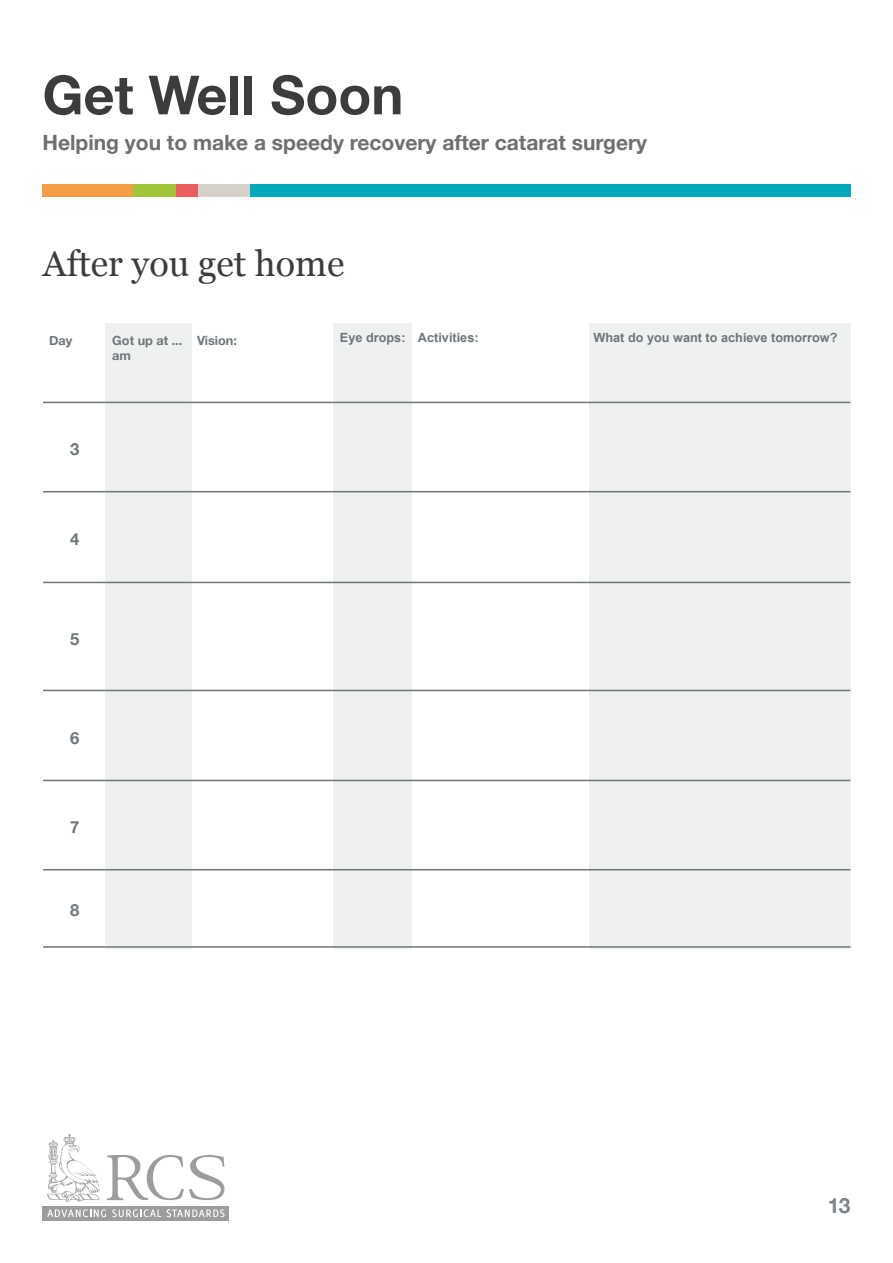
<style>
.page{position:relative;width:893px;height:1263px;background:#fff}
.page>*{position:absolute;margin:0;border:0;box-sizing:border-box;transform-origin:0 0}
.t1{font:700 54px "Helvetica Neue";color:#3c3c3b}
.t2{font:36px "Georgia";color:#3c3c3b}
.t3{font:700 21px "Helvetica Neue";color:#706f6f}
.t4{font:700 21px "Helvetica Neue";color:#7d8488}
.t5{font:700 16.65px "Helvetica Neue";color:#6e767a}
.t6{font:700 12.75px "Arial";color:#6e767a}
.t7{font:700 12.75px/15.3px "Helvetica Neue";color:#6e767a}
</style>
<div class="page">
<div style="left:250px;top:184px;width:600px;height:13px;background:#00a9bc"></div>
<div style="left:43px;top:184px;width:91px;height:13px;background:#f59d44"></div>
<div style="left:134px;top:184px;width:42px;height:13px;background:#9fc63b"></div>
<div style="left:197px;top:184px;width:53px;height:13px;background:#d6d1c8"></div>
<div style="left:176px;top:184px;width:21px;height:13px;background:#eb5c5f"></div>
<div style="left:43px;top:1206px;width:186px;height:14px;background:#9d9d9c"></div>
<svg style="left:47px;top:1209px;width:59px;height:8px"></svg>
<svg style="left:112px;top:1209px;width:49px;height:8px"></svg>
<svg style="left:167px;top:1209px;width:58px;height:8px"></svg>
<svg style="left:47px;top:1134px;width:52px;height:68px"></svg>
<svg style="left:107px;top:1155px;width:118px;height:45px"></svg>
<div style="left:105px;top:323px;width:86px;height:625px;background:#eef1f0"></div>
<div style="left:334px;top:323px;width:78px;height:625px;background:#eef1f0"></div>
<div style="left:589px;top:323px;width:261px;height:625px;background:#eef1f0"></div>
<hr style="left:43px;top:402px;width:63px;height:1px;background:#6e767a">
<hr style="left:106px;top:402px;width:85px;height:1px;background:#6e767a">
<hr style="left:191px;top:402px;width:143px;height:1px;background:#6e767a">
<hr style="left:334px;top:402px;width:78px;height:1px;background:#6e767a">
<hr style="left:412px;top:402px;width:175px;height:1px;background:#6e767a">
<hr style="left:587px;top:402px;width:263px;height:1px;background:#6e767a">
<hr style="left:43px;top:491px;width:63px;height:1px;background:#6e767a">
<hr style="left:106px;top:491px;width:85px;height:1px;background:#6e767a">
<hr style="left:191px;top:491px;width:143px;height:1px;background:#6e767a">
<hr style="left:334px;top:491px;width:78px;height:1px;background:#6e767a">
<hr style="left:412px;top:491px;width:175px;height:1px;background:#6e767a">
<hr style="left:587px;top:491px;width:263px;height:1px;background:#6e767a">
<hr style="left:43px;top:582px;width:63px;height:1px;background:#6e767a">
<hr style="left:106px;top:582px;width:85px;height:1px;background:#6e767a">
<hr style="left:191px;top:582px;width:143px;height:1px;background:#6e767a">
<hr style="left:334px;top:582px;width:78px;height:1px;background:#6e767a">
<hr style="left:412px;top:582px;width:175px;height:1px;background:#6e767a">
<hr style="left:587px;top:582px;width:263px;height:1px;background:#6e767a">
<hr style="left:43px;top:690px;width:63px;height:1px;background:#6e767a">
<hr style="left:106px;top:690px;width:85px;height:1px;background:#6e767a">
<hr style="left:191px;top:690px;width:143px;height:1px;background:#6e767a">
<hr style="left:334px;top:690px;width:78px;height:1px;background:#6e767a">
<hr style="left:412px;top:690px;width:175px;height:1px;background:#6e767a">
<hr style="left:587px;top:690px;width:263px;height:1px;background:#6e767a">
<hr style="left:43px;top:780px;width:63px;height:1px;background:#6e767a">
<hr style="left:106px;top:780px;width:85px;height:1px;background:#6e767a">
<hr style="left:191px;top:780px;width:143px;height:1px;background:#6e767a">
<hr style="left:334px;top:780px;width:78px;height:1px;background:#6e767a">
<hr style="left:412px;top:780px;width:175px;height:1px;background:#6e767a">
<hr style="left:587px;top:780px;width:263px;height:1px;background:#6e767a">
<hr style="left:43px;top:869px;width:63px;height:1px;background:#6e767a">
<hr style="left:106px;top:869px;width:85px;height:1px;background:#6e767a">
<hr style="left:191px;top:869px;width:143px;height:1px;background:#6e767a">
<hr style="left:334px;top:869px;width:78px;height:1px;background:#6e767a">
<hr style="left:412px;top:869px;width:175px;height:1px;background:#6e767a">
<hr style="left:587px;top:869px;width:263px;height:1px;background:#6e767a">
<hr style="left:43px;top:946px;width:63px;height:2px;background:#6e767a">
<hr style="left:106px;top:946px;width:85px;height:2px;background:#6e767a">
<hr style="left:191px;top:946px;width:143px;height:2px;background:#6e767a">
<hr style="left:334px;top:946px;width:78px;height:2px;background:#6e767a">
<hr style="left:412px;top:946px;width:175px;height:2px;background:#6e767a">
<hr style="left:587px;top:946px;width:263px;height:2px;background:#6e767a">
<h1 class="t1" style="left:43px;top:46px;width:362px">Get Well Soon</h1>
<h3 class="t3" style="left:43px;top:123px;width:606px">Helping you to make a speedy recovery after catarat surgery</h3>
<h2 class="t2" style="left:43px;top:242px;width:303px">After you get home</h2>
<p class="t7" style="left:49px;top:332px;width:25px">Day</p>
<p class="t7" style="left:112px;top:332px;width:72px">Got up at ... am</p>
<p class="t7" style="left:197px;top:332px;width:41px">Vision:</p>
<p class="t6" style="left:340px;top:329px;width:140px">Eye drops: Activities:</p>
<p class="t6" style="left:593px;top:329px;width:245px">What do you want to achieve tomorrow?</p>
<h3 class="t5" style="left:70px;top:434px;width:11px">3</h3>
<h3 class="t5" style="left:70px;top:524px;width:11px">4</h3>
<h3 class="t5" style="left:70px;top:623px;width:11px">5</h3>
<h3 class="t5" style="left:70px;top:722px;width:11px">6</h3>
<h3 class="t5" style="left:70px;top:812px;width:11px">7</h3>
<h3 class="t5" style="left:70px;top:895px;width:11px">8</h3>
<h3 class="t4" style="left:828px;top:1186px;width:24px">13</h3>
</div>
